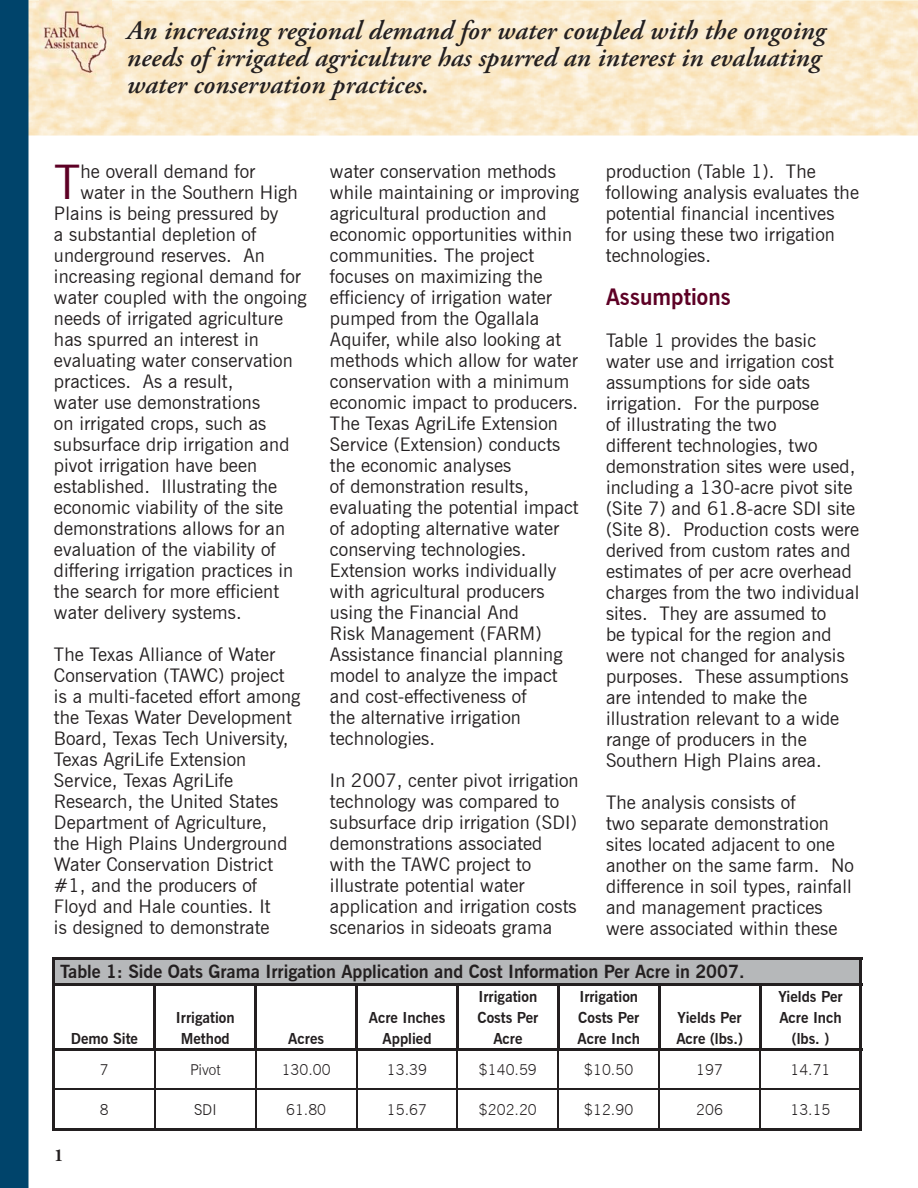
<style>
.page{position:relative;width:918px;height:1188px;background:#fff}
.page>*{position:absolute;margin:0;border:0;box-sizing:border-box;transform-origin:0 0}
.t1{font:47.85px "News Gothic BT";color:#5d0025}
.t2{font:italic 600 27px/27px "Adobe Garamond Pro";letter-spacing:.005em;color:#231f20}
.t3{font:700 22.5px "News Gothic BT";letter-spacing:.005em;color:#5d0025}
.t4{font:18.75px/21px "News Gothic BT";letter-spacing:.005em;color:#231f20}
.t5{font:700 18px "News Gothic BT";color:#231f20}
.t6{font:700 18px "Adobe Garamond Pro";color:#231f20}
.t7{font:700 15px/21px "News Gothic BT";color:#231f20;text-align:center}
.t8{font:300 15px "News Gothic BT";color:#231f20}
</style>
<div class="page">
<img style="left:28px;top:1px;width:890px;height:135px">
<div style="left:0;top:0;width:28px;height:1188px;background:#00446b"></div>
<img style="left:39px;top:0;width:72px;height:84px">
<div style="left:54px;top:958px;width:807px;height:26px;background:#b6b8ba"></div>
<hr style="left:52px;top:957px;width:103px;height:3px;background:#231f20">
<svg style="left:52px;top:960px;width:3px;height:23px"></svg>
<hr style="left:155px;top:957px;width:707px;height:3px;background:#231f20">
<hr style="left:860px;top:960px;width:2px;height:23px;background:#231f20">
<hr style="left:52px;top:983px;width:103px;height:3px;background:#231f20">
<svg style="left:52px;top:986px;width:3px;height:62px"></svg>
<hr style="left:155px;top:983px;width:101px;height:3px;background:#231f20">
<hr style="left:153px;top:986px;width:3px;height:62px;background:#231f20">
<hr style="left:256px;top:983px;width:101px;height:3px;background:#231f20">
<hr style="left:254px;top:986px;width:3px;height:62px;background:#231f20">
<hr style="left:357px;top:983px;width:101px;height:3px;background:#231f20">
<hr style="left:355px;top:986px;width:3px;height:62px;background:#231f20">
<hr style="left:458px;top:983px;width:100px;height:3px;background:#231f20">
<hr style="left:456px;top:986px;width:3px;height:62px;background:#231f20">
<hr style="left:558px;top:983px;width:101px;height:3px;background:#231f20">
<hr style="left:557px;top:986px;width:3px;height:62px;background:#231f20">
<hr style="left:659px;top:983px;width:101px;height:3px;background:#231f20">
<hr style="left:658px;top:986px;width:3px;height:62px;background:#231f20">
<hr style="left:760px;top:983px;width:102px;height:3px;background:#231f20">
<hr style="left:759px;top:986px;width:3px;height:62px;background:#231f20">
<hr style="left:860px;top:986px;width:2px;height:62px;background:#231f20">
<hr style="left:52px;top:1048px;width:103px;height:3px;background:#231f20">
<svg style="left:52px;top:1051px;width:4px;height:38px"></svg>
<hr style="left:155px;top:1048px;width:707px;height:3px;background:#231f20">
<hr style="left:860px;top:1051px;width:2px;height:38px;background:#231f20">
<svg style="left:52px;top:1089px;width:4px;height:39px"></svg>
<hr style="left:860px;top:1089px;width:2px;height:39px;background:#231f20">
<hr style="left:52px;top:1128px;width:810px;height:3px;background:#231f20">
<hr style="left:154px;top:1051px;width:2px;height:38px;background:#231f20">
<hr style="left:255px;top:1051px;width:1px;height:38px;background:#231f20">
<hr style="left:356px;top:1051px;width:1px;height:38px;background:#231f20">
<hr style="left:457px;top:1051px;width:1px;height:38px;background:#231f20">
<hr style="left:558px;top:1051px;width:1px;height:38px;background:#231f20">
<hr style="left:658px;top:1051px;width:2px;height:38px;background:#231f20">
<hr style="left:759px;top:1051px;width:2px;height:38px;background:#231f20">
<hr style="left:56px;top:1089px;width:200px;height:1px;background:#231f20">
<hr style="left:154px;top:1090px;width:2px;height:38px;background:#231f20">
<hr style="left:256px;top:1089px;width:101px;height:1px;background:#231f20">
<hr style="left:255px;top:1090px;width:1px;height:38px;background:#231f20">
<hr style="left:357px;top:1089px;width:101px;height:1px;background:#231f20">
<hr style="left:356px;top:1090px;width:1px;height:38px;background:#231f20">
<hr style="left:458px;top:1089px;width:100px;height:1px;background:#231f20">
<hr style="left:457px;top:1090px;width:1px;height:38px;background:#231f20">
<hr style="left:558px;top:1089px;width:101px;height:1px;background:#231f20">
<hr style="left:558px;top:1090px;width:1px;height:38px;background:#231f20">
<hr style="left:659px;top:1089px;width:101px;height:1px;background:#231f20">
<hr style="left:658px;top:1090px;width:2px;height:38px;background:#231f20">
<hr style="left:760px;top:1089px;width:100px;height:1px;background:#231f20">
<hr style="left:759px;top:1090px;width:2px;height:38px;background:#231f20">
<h2 class="t2" style="left:127px;top:19px;width:700px">An increasing regional demand for water coupled with the ongoing needs of irrigated agriculture has spurred an interest in evaluating water conservation practices.</h2>
<p class="t4" style="left:606px;top:161px;width:255px">production (Table 1). The following analysis evaluates the potential financial incentives for using these two irrigation technologies.</p>
<p class="t3" style="left:606px;top:284px;width:126px">Assumptions</p>
<p class="t4" style="left:606px;top:330px;width:255px">Table 1 provides the basic water use and irrigation cost assumptions for side oats irrigation. For the purpose<br>of illustrating the two<br>different technologies, two demonstration sites were used, including a 130-acre pivot site (Site 7) and 61.8-acre SDI site (Site 8). Production costs were derived from custom rates and estimates of per acre overhead charges from the two individual sites. They are assumed to<br>be typical for the region and were not changed for analysis purposes. These assumptions are intended to make the illustration relevant to a wide range of producers in the<br>Southern High Plains area.</p>
<p class="t4" style="left:606px;top:792px;width:250px">The analysis consists of<br>two separate demonstration sites located adjacent to one another on the same farm. No difference in soil types, rainfall and management practices were associated within these</p>
<p class="t5" style="left:60px;top:961px;width:686px">Table 1: Side Oats Grama Irrigation Application and Cost Information Per Acre in 2007.</p>
<h1 class="t1" style="left:54px;top:153px;width:28px">T</h1>
<p class="t4" style="left:80px;top:161px;width:176px">he overall demand for</p>
<p class="t4" style="left:330px;top:161px;width:251px">water conservation methods while maintaining or improving agricultural production and economic opportunities within communities. The project focuses on maximizing the efficiency of irrigation water pumped from the Ogallala<br>Aquifer, while also looking at methods which allow for water conservation with a minimum economic impact to producers.<br>The Texas AgriLife Extension<br>Service (Extension) conducts the economic analyses<br>of demonstration results, evaluating the potential impact of adopting alternative water conserving technologies.<br>Extension works individually with agricultural producers using the Financial And<br>Risk Management (FARM)<br>Assistance financial planning model to analyze the impact and cost-effectiveness of<br>the alternative irrigation technologies.</p>
<p class="t4" style="left:330px;top:770px;width:250px">In 2007, center pivot irrigation technology was compared to subsurface drip irrigation (SDI) demonstrations associated with the TAWC project to illustrate potential water application and irrigation costs scenarios in sideoats grama</p>
<p class="t4" style="left:80px;top:182px;width:219px">water in the Southern High</p>
<p class="t4" style="left:54px;top:203px;width:226px">Plains is being pressured by</p>
<p class="t4" style="left:54px;top:224px;width:204px">a substantial depletion of</p>
<p class="t4" style="left:54px;top:245px;width:212px">underground reserves. An</p>
<p class="t4" style="left:54px;top:266px;width:249px">increasing regional demand for</p>
<p class="t4" style="left:54px;top:287px;width:254px">water coupled with the ongoing</p>
<p class="t4" style="left:54px;top:308px;width:231px">needs of irrigated agriculture</p>
<p class="t4" style="left:54px;top:329px;width:207px">has spurred an interest in</p>
<p class="t4" style="left:54px;top:350px;width:240px">evaluating water conservation</p>
<p class="t4" style="left:54px;top:371px;width:181px">practices. As a result,</p>
<p class="t4" style="left:54px;top:392px;width:208px">water use demonstrations</p>
<p class="t4" style="left:54px;top:413px;width:214px">on irrigated crops, such as</p>
<p class="t4" style="left:54px;top:434px;width:237px">subsurface drip irrigation and</p>
<p class="t4" style="left:54px;top:455px;width:205px">pivot irrigation have been</p>
<p class="t4" style="left:54px;top:476px;width:225px">established. Illustrating the</p>
<p class="t4" style="left:54px;top:497px;width:231px">economic viability of the site</p>
<p class="t4" style="left:54px;top:518px;width:233px">demonstrations allows for an</p>
<p class="t4" style="left:54px;top:539px;width:223px">evaluation of the viability of</p>
<p class="t4" style="left:54px;top:560px;width:241px">differing irrigation practices in</p>
<p class="t4" style="left:54px;top:581px;width:227px">the search for more efficient</p>
<p class="t4" style="left:54px;top:602px;width:189px">water delivery systems.</p>
<p class="t4" style="left:54px;top:644px;width:248px">The Texas Alliance of Water<br>Conservation (TAWC) project is a multi-faceted effort among the Texas Water Development<br>Board, Texas Tech University,<br>Texas AgriLife Extension<br>Service, Texas AgriLife<br>Research, the United States<br>Department of Agriculture,<br>the High Plains Underground<br>Water Conservation District #1, and the producers of<br>Floyd and Hale counties. It<br>is designed to demonstrate</p>
<p class="t7" style="left:71px;top:1028px;width:69px">Demo Site</p>
<p class="t7" style="left:176px;top:1007px;width:60px">Irrigation<br>Method</p>
<p class="t7" style="left:288px;top:1028px;width:37px">Acres</p>
<p class="t7" style="left:369px;top:1007px;width:78px">Acre Inches<br>Applied</p>
<p class="t7" style="left:477px;top:986px;width:63px">Irrigation<br>Costs Per<br>Acre</p>
<p class="t7" style="left:578px;top:986px;width:64px;text-align:left">Irrigation<br>Costs Per<br>Acre Inch</p>
<p class="t7" style="left:676px;top:1007px;width:68px;text-align:left">Yields Per<br>Acre (lbs.)</p>
<p class="t7" style="left:778px;top:986px;width:66px">Yields Per<br>Acre Inch (lbs. )</p>
<p class="t6" style="left:54px;top:1148px;width:11px">1</p>
<p class="t8" style="left:100px;top:1061px;width:10px">7</p>
<p class="t8" style="left:190px;top:1061px;width:32px">Pivot</p>
<p class="t8" style="left:282px;top:1061px;width:51px">130.00</p>
<p class="t8" style="left:387px;top:1061px;width:42px">13.39</p>
<p class="t8" style="left:479px;top:1061px;width:59px">$140.59</p>
<p class="t8" style="left:584px;top:1061px;width:51px">$10.50</p>
<p class="t8" style="left:696px;top:1061px;width:28px">197</p>
<p class="t8" style="left:790px;top:1061px;width:42px">14.71</p>
<p class="t8" style="left:100px;top:1100px;width:10px">8</p>
<p class="t8" style="left:194px;top:1100px;width:24px">SDI</p>
<p class="t8" style="left:286px;top:1100px;width:42px">61.80</p>
<p class="t8" style="left:387px;top:1100px;width:42px">15.67</p>
<p class="t8" style="left:479px;top:1100px;width:59px">$202.20</p>
<p class="t8" style="left:584px;top:1100px;width:51px">$12.90</p>
<p class="t8" style="left:696px;top:1100px;width:28px">206</p>
<p class="t8" style="left:790px;top:1100px;width:42px">13.15</p>
</div>
